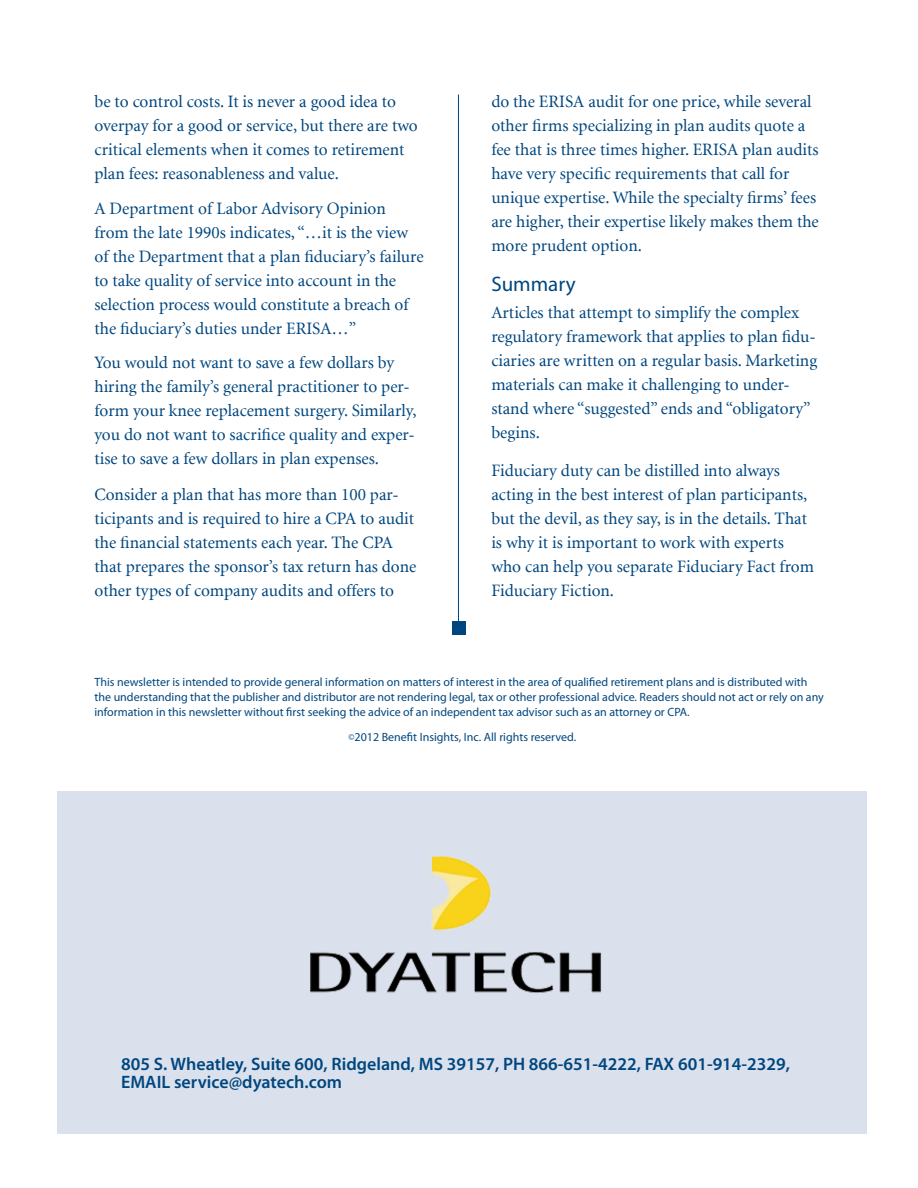
<style>
.page{position:relative;width:918px;height:1188px;background:#fff}
.page>*{position:absolute;margin:0;border:0;box-sizing:border-box;transform-origin:0 0}
.subhead{font:21px "Myriad Pro";color:#00467e}
.t1{font:600 18px/18px "Myriad Pro";color:#00467e}
.body{font:17.25px/24px "Minion";color:#00467e}
.t2{font:12px/15px "Myriad Pro";color:#00467e}
.s1{font-size:9px}
</style>
<div class="page">
<hr style="left:458px;top:94px;width:1px;height:538px;background:#00467e">
<div style="left:452px;top:622px;width:13px;height:13px;background:#00467e"></div>
<div style="left:57px;top:792px;width:810px;height:342px;background:#dae1ed"></div>
<img style="left:310px;top:856px;width:292px;height:137px">
<p class="body" style="left:94px;top:90px;width:325px">be to control costs. It is never a good idea to overpay for a good or service, but there are two critical elements when it comes to retirement plan fees: reasonableness and value.</p>
<p class="body" style="left:94px;top:197px;width:331px">A Department of Labor Advisory Opinion from the late 1990s indicates, “…it is the view of the Department that a plan fiduciary’s failure to take quality of service into account in the selection process would constitute a breach of the fiduciary’s duties under ERISA…”</p>
<p class="body" style="left:94px;top:352px;width:324px">You would not want to save a few dollars by hiring the family’s general practitioner to per&shy;form your knee replacement surgery. Similarly, you do not want to sacrifice quality and exper&shy;tise to save a few dollars in plan expenses.</p>
<p class="body" style="left:94px;top:483px;width:324px">Consider a plan that has more than 100 par&shy;ticipants and is required to hire a CPA to audit the financial statements each year. The CPA that prepares the sponsor’s tax return has done other types of company audits and offers to</p>
<p class="body" style="left:491px;top:90px;width:329px">do the ERISA audit for one price, while several other firms specializing in plan audits quote a fee that is three times higher. ERISA plan audits have very specific requirements that call for unique expertise. While the specialty firms’ fees are higher, their expertise likely makes them the more prudent option.</p>
<p class="subhead" style="left:491px;top:271px;width:86px">Summary</p>
<p class="body" style="left:491px;top:301px;width:327px">Articles that attempt to simplify the complex regulatory framework that applies to plan fidu&shy;ciaries are written on a regular basis. Marketing materials can make it challenging to under&shy;stand where “suggested” ends and “obligatory” begins.</p>
<p class="body" style="left:491px;top:459px;width:324px">Fiduciary duty can be distilled into always acting in the best interest of plan participants, but the devil, as they say, is in the details. That is why it is important to work with experts who can help you separate Fiduciary Fact from Fiduciary Fiction.</p>
<p class="t2" style="left:94px;top:674px;width:731px">This newsletter is intended to provide general information on matters of interest in the area of qualified retirement plans and is distributed with the understanding that the publisher and distributor are not rendering legal, tax or other professional advice. Readers should not act or rely on any information in this newsletter without first seeking the advice of an independent tax advisor such as an attorney or CPA.</p>
<p class="t2" style="left:348px;top:729px;width:229px"><span class="s1">©</span>2012 Benefit Insights, Inc. All rights reserved.</p>
<p class="t1" style="left:121px;top:1054px;width:670px">805 S. Wheatley, Suite 600, Ridgeland, MS 39157, PH 866-651-4222, FAX 601-914-2329,<br>EMAIL service@dyatech.com</p>
</div>
